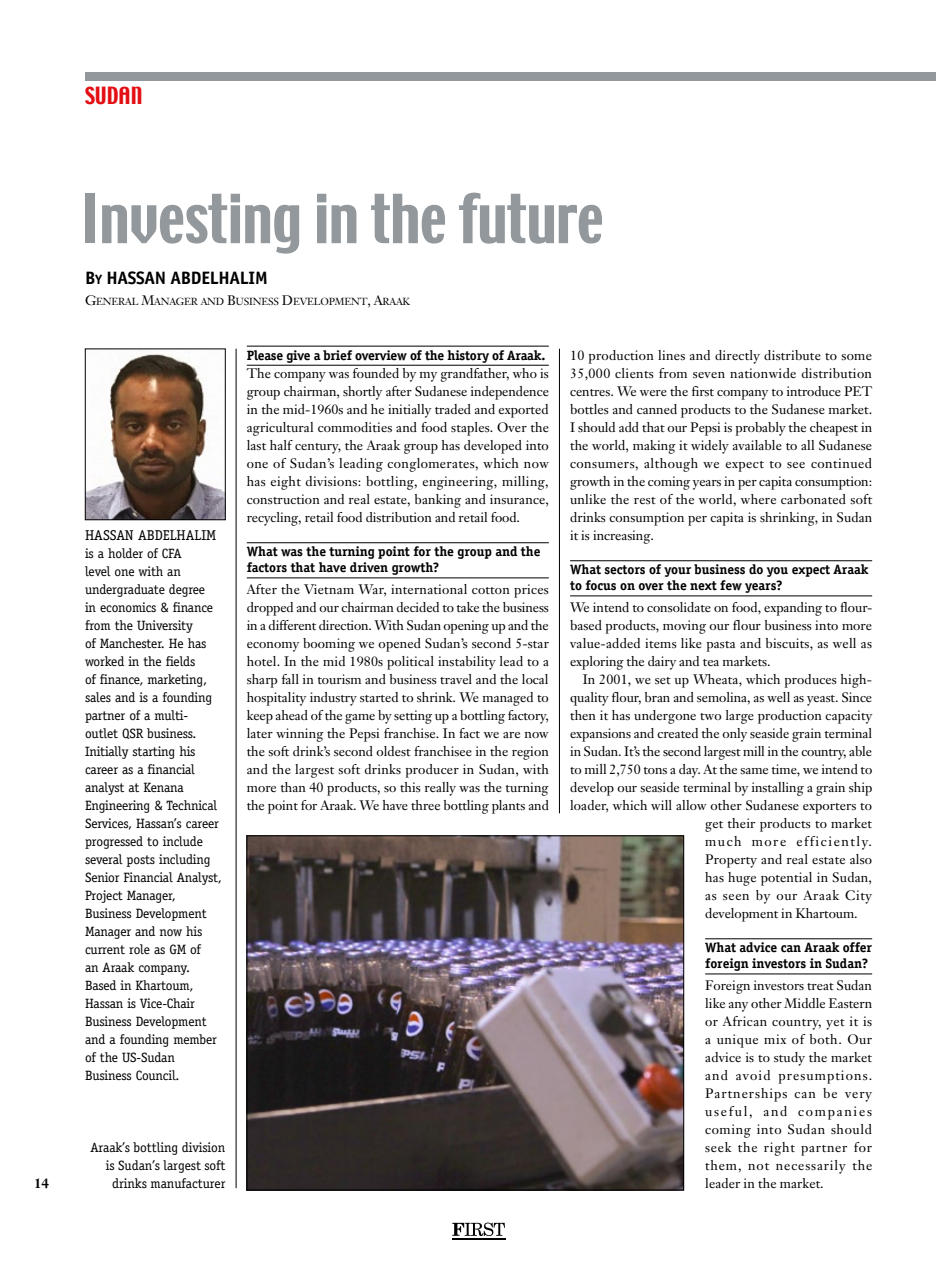
<style>
.page{position:relative;width:936px;height:1263px;background:#fff}
.page>*{position:absolute;margin:0;border:0;box-sizing:border-box;transform-origin:0 0}
.t1{font:60px "Techno";letter-spacing:-.005em;color:#92989c}
.t2{font:21px "Techno";color:#e30f13}
.t3{font:700 18px "Officina Sans";letter-spacing:-.015em;color:#000}
.t4{font:14.25px "Officina Serif";color:#000}
.t5{font:13.5px/18px "Janson Text";color:#000;text-align:justify}
.t6{font:13.5px/18px "Officina Serif";letter-spacing:-.015em;color:#000}
.t7{font:700 13.5px/16px "Officina Serif";letter-spacing:-.005em;color:#000}
.t8{font:13.5px "Janson Text";letter-spacing:.11em;color:#000}
.t9{font:13.5px "Janson Text";letter-spacing:.045em;color:#000}
.t10{font:700 13.5px "Janson Text";color:#000}
.t11{font:10.2px "Janson Text";letter-spacing:-.02em;color:#000}
.s1{font-size:13.5px}
</style>
<div class="page">
<hr style="left:236px;top:349px;width:1px;height:839px;background:#000">
<svg style="left:452px;top:1222px;width:53px;height:14px"></svg>
<hr style="left:451px;top:1239px;width:54px;height:1px;background:#000">
<hr style="left:559px;top:349px;width:1px;height:464px;background:#000">
<hr style="left:247px;top:346px;width:302px;height:1px;background:#000">
<hr style="left:247px;top:365px;width:302px;height:1px;background:#000">
<hr style="left:247px;top:542px;width:302px;height:1px;background:#000">
<hr style="left:247px;top:578px;width:302px;height:1px;background:#000">
<hr style="left:570px;top:560px;width:302px;height:1px;background:#000">
<hr style="left:570px;top:596px;width:302px;height:1px;background:#000">
<hr style="left:705px;top:938px;width:167px;height:1px;background:#000">
<hr style="left:705px;top:974px;width:167px;height:1px;background:#000">
<div style="left:85px;top:72px;width:850px;height:9px;background:#92989c"></div>
<img style="left:249px;top:838px;width:433px;height:350px">
<div style="left:247px;top:836px;width:437px;height:354px;border:1px solid #000"></div>
<img style="left:87px;top:354px;width:136px;height:164px">
<div style="left:85px;top:349px;width:140px;height:171px;border:1px solid #000"></div>
<p class="t10" style="left:34px;top:1174px;width:17px">14</p>
<h2 class="t2" style="left:85px;top:81px;width:59px">SUDAN</h2>
<h1 class="t1" style="left:81px;top:178px;width:524px">Investing in the future</h1>
<h3 class="t3" style="left:85px;top:267px;width:184px">B<span class="s1">y</span> HASSAN ABDELHALIM</h3>
<p class="t11" style="left:85px;top:295px;width:326px"><span class="s1">G</span>ENERAL <span class="s1">M</span>ANAGER AND <span class="s1">B</span>USINESS <span class="s1">D</span>EVELOPMENT<span class="s1">, A</span>RAAK</p>
<p class="t4" style="left:85px;top:527px;width:133px">HASSAN ABDELHALIM</p>
<p class="t6" style="left:85px;top:544px;width:138px">is a holder of CFA<br>level one with an undergraduate degree<br>in economics &amp; finance from the University<br>of Manchester. He has worked in the fields<br>of finance, marketing, sales and is a founding partner of a multi&shy;outlet QSR business.<br>Initially starting his career as a financial analyst at Kenana<br>Engineering &amp; Technical<br>Services, Hassan’s career progressed to include several posts including<br>Senior Financial Analyst,<br>Project Manager,<br>Business Development<br>Manager and now his current role as GM of<br>an Araak company.<br>Based in Khartoum,<br>Hassan is Vice-Chair<br>Business Development and a founding member of the US-Sudan<br>Business Council.</p>
<p class="t7" style="left:247px;top:347px;width:300px">Please give a brief overview of the history of Araak.</p>
<p class="t5" style="left:247px;top:364px;width:304px">The company was founded by my grandfather, who is group chairman, shortly after Sudanese independence in the mid-1960s and he initially traded and exported agricultural commodities and food staples. Over the last half century, the Araak group has developed into one of Sudan’s leading conglomerates, which now has eight divisions: bottling, engineering, milling, construction and real estate, banking and insurance, recycling, retail food distribution and retail food.</p>
<p class="t7" style="left:247px;top:543px;width:295px">What was the turning point for the group and the factors that have driven growth?</p>
<p class="t5" style="left:247px;top:580px;width:304px">After the Vietnam War, international cotton prices dropped and our chairman decided to take the business in a different direction. With Sudan opening up and the economy booming we opened Sudan’s second 5-star hotel. In the mid 1980s political instability lead to a sharp fall in tourism and business travel and the local hospitality industry started to shrink. We managed to keep ahead of the game by setting up a bottling factory, later winning the Pepsi franchise. In fact we are now the soft drink’s second oldest franchisee in the region and the largest soft drinks producer in Sudan, with more than 40 products, so this really was the turning the point for Araak. We have three bottling plants and</p>
<p class="t6" style="left:90px;top:1138px;width:137px;text-align:right">Araak’s bottling division is Sudan’s largest soft drinks manufacturer</p>
<p class="t5" style="left:570px;top:346px;width:304px">10 production lines and directly distribute to some 35,000 clients from seven nationwide distribution centres. We were the first company to introduce PET bottles and canned products to the Sudanese market.<br>I should add that our Pepsi is probably the cheapest in the world, making it widely available to all Sudanese consumers, although we expect to see continued growth in the coming years in per capita consumption: unlike the rest of the world, where carbonated soft drinks consumption per capita is shrinking, in Sudan it is increasing.</p>
<p class="t7" style="left:570px;top:561px;width:300px">What sectors of your business do you expect Araak to focus on over the next few years?</p>
<p class="t5" style="left:570px;top:598px;width:304px">We intend to consolidate on food, expanding to flour&shy;based products, moving our flour business into more value-added items like pasta and biscuits, as well as exploring the dairy and tea markets.</p>
<p class="t5" style="left:583px;top:670px;width:291px">In 2001, we set up Wheata, which produces high-</p>
<p class="t5" style="left:570px;top:688px;width:303px">quality flour, bran and semolina, as well as yeast. Since</p>
<p class="t5" style="left:570px;top:706px;width:303px">then it has undergone two large production capacity</p>
<p class="t5" style="left:570px;top:724px;width:304px">expansions and created the only seaside grain terminal</p>
<p class="t5" style="left:570px;top:742px;width:303px">in Sudan. It’s the second largest mill in the country, able</p>
<p class="t5" style="left:570px;top:760px;width:304px">to mill 2,750 tons a day. At the same time, we intend to</p>
<p class="t5" style="left:570px;top:778px;width:304px">develop our seaside terminal by installing a grain ship</p>
<p class="t5" style="left:570px;top:796px;width:303px">loader, which will allow other Sudanese exporters to</p>
<p class="t5" style="left:705px;top:814px;width:168px">get their products to market</p>
<p class="t8" style="left:705px;top:833px;width:168px">much more efficiently.</p>
<p class="t5" style="left:705px;top:850px;width:168px">Property and real estate also</p>
<p class="t5" style="left:705px;top:868px;width:168px">has huge potential in Sudan,</p>
<p class="t9" style="left:705px;top:887px;width:168px">as seen by our Araak City</p>
<p class="t5" style="left:705px;top:904px;width:154px">development in Khartoum.</p>
<p class="t7" style="left:705px;top:939px;width:168px">What advice can Araak offer foreign investors in Sudan?</p>
<p class="t5" style="left:705px;top:976px;width:169px">Foreign investors treat Sudan like any other Middle Eastern or African country, yet it is a unique mix of both. Our advice is to study the market and avoid presumptions.<br>Partnerships can be very useful, and companies coming into Sudan should seek the right partner for them, not necessarily the leader in the market.</p>
</div>
